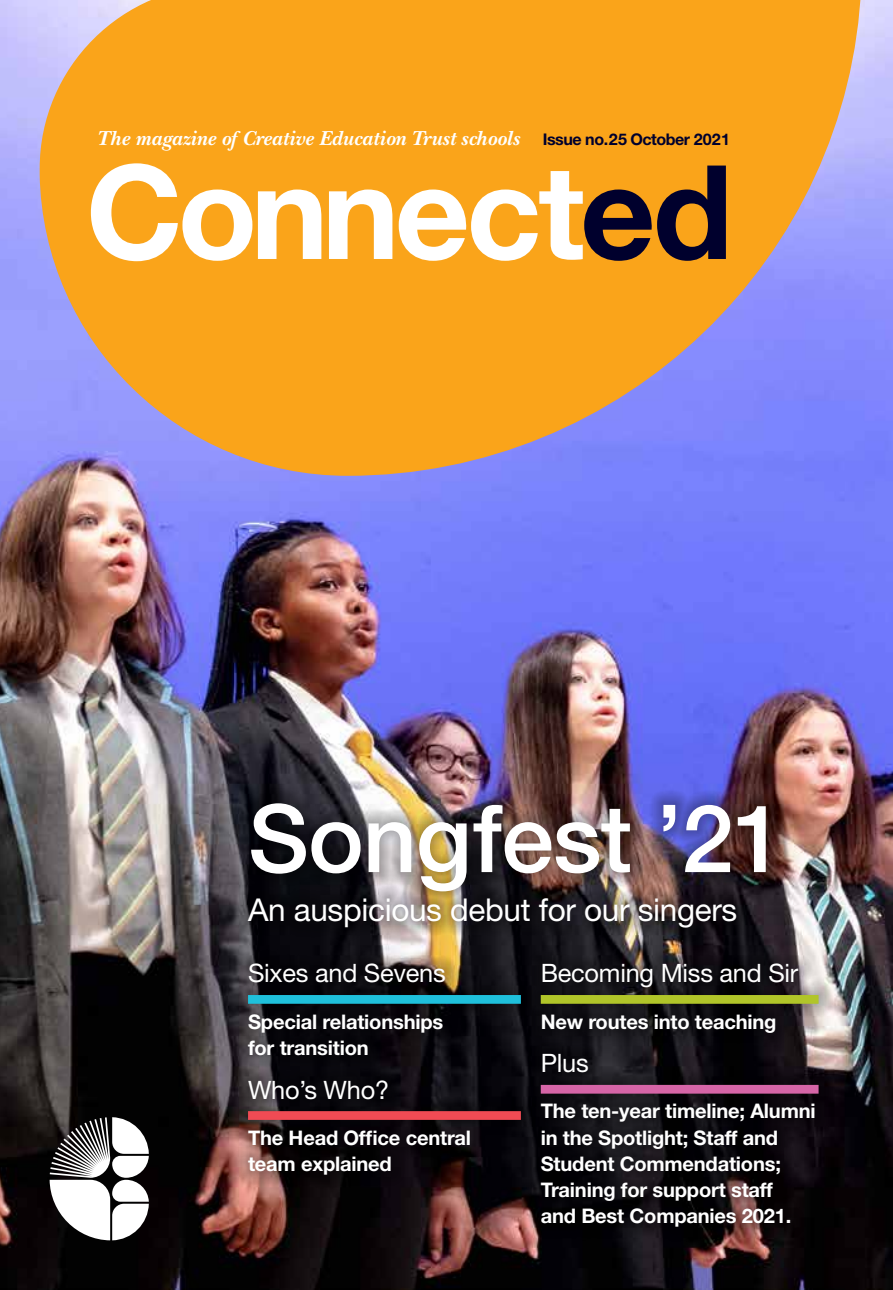
<style>
.page{position:relative;width:893px;height:1290px;background:#fff}
.page>*{position:absolute;margin:0;border:0;box-sizing:border-box;transform-origin:0 0}
.t1{font:700 130.9px "Helvetica Neue LT";letter-spacing:-.035em;color:#fff}
.t2{font:500 94.15px "Helvetica Neue LT";letter-spacing:-.01em;color:#fff}
.t3{font:31.5px "Helvetica Neue LT";letter-spacing:-.01em;color:#fff}
.t4{font:25.38px "Helvetica Neue LT";letter-spacing:-.01em;color:#fff}
.t5{font:italic 700 21.18px "New Baskerville";color:#fff}
.t6{font:700 20.12px/26.2px "Helvetica Neue LT";letter-spacing:-.01em;color:#fff}
.s1{font-family:"Helvetica Neue LT";font-style:normal;font-size:16.1px;color:#00002d}
.s2{color:#00002d}
</style>
<div class="page">
<img style="left:0;top:0;width:893px;height:1290px">
<svg style="left:40px;top:0;width:821px;height:476px;background:#e3a049"></svg>
<svg style="left:50px;top:1117px;width:99px;height:123px"></svg>
<div style="left:233px;top:788px;width:547px;height:155px;background:#000;opacity:.6"></div>
<div style="left:526px;top:949px;width:307px;height:292px;background:#000;opacity:.6"></div>
<div style="left:541px;top:995px;width:278px;height:9px;background:#b1c529"></div>
<div style="left:541px;top:1085px;width:278px;height:8px;background:#d665a7"></div>
<div style="left:233px;top:949px;width:303px;height:240px;background:#000;opacity:.6"></div>
<div style="left:248px;top:995px;width:273px;height:9px;background:#1fc0db"></div>
<div style="left:248px;top:1111px;width:273px;height:9px;background:#f04b54"></div>
<p class="t5" style="left:97px;top:125px;width:635px">The magazine of Creative Education Trust schools <span class="s1">Issue no.25 October 2021</span></p>
<h1 class="t1" style="left:86px;top:131px;width:648px">Connect<span class="s2">ed</span></h1>
<h2 class="t2" style="left:248px;top:782px;width:539px">Songfest ’21</h2>
<h3 class="t3" style="left:248px;top:891px;width:491px">An auspicious debut for our singers</h3>
<p class="t4" style="left:541px;top:958px;width:259px">Becoming Miss and Sir</p>
<p class="t6" style="left:541px;top:1008px;width:237px">New routes into teaching</p>
<p class="t4" style="left:541px;top:1048px;width:50px">Plus</p>
<p class="t6" style="left:541px;top:1098px;width:276px">The ten-year timeline; Alumni in the Spotlight; Staff and<br>Student Commendations;<br>Training for support staff<br>and Best Companies 2021.</p>
<p class="t4" style="left:248px;top:958px;width:199px">Sixes and Sevens</p>
<p class="t6" style="left:248px;top:1008px;width:197px">Special relationships for transition</p>
<p class="t4" style="left:248px;top:1074px;width:143px">Who’s Who?</p>
<p class="t6" style="left:248px;top:1124px;width:225px">The Head Office central team explained</p>
</div>
